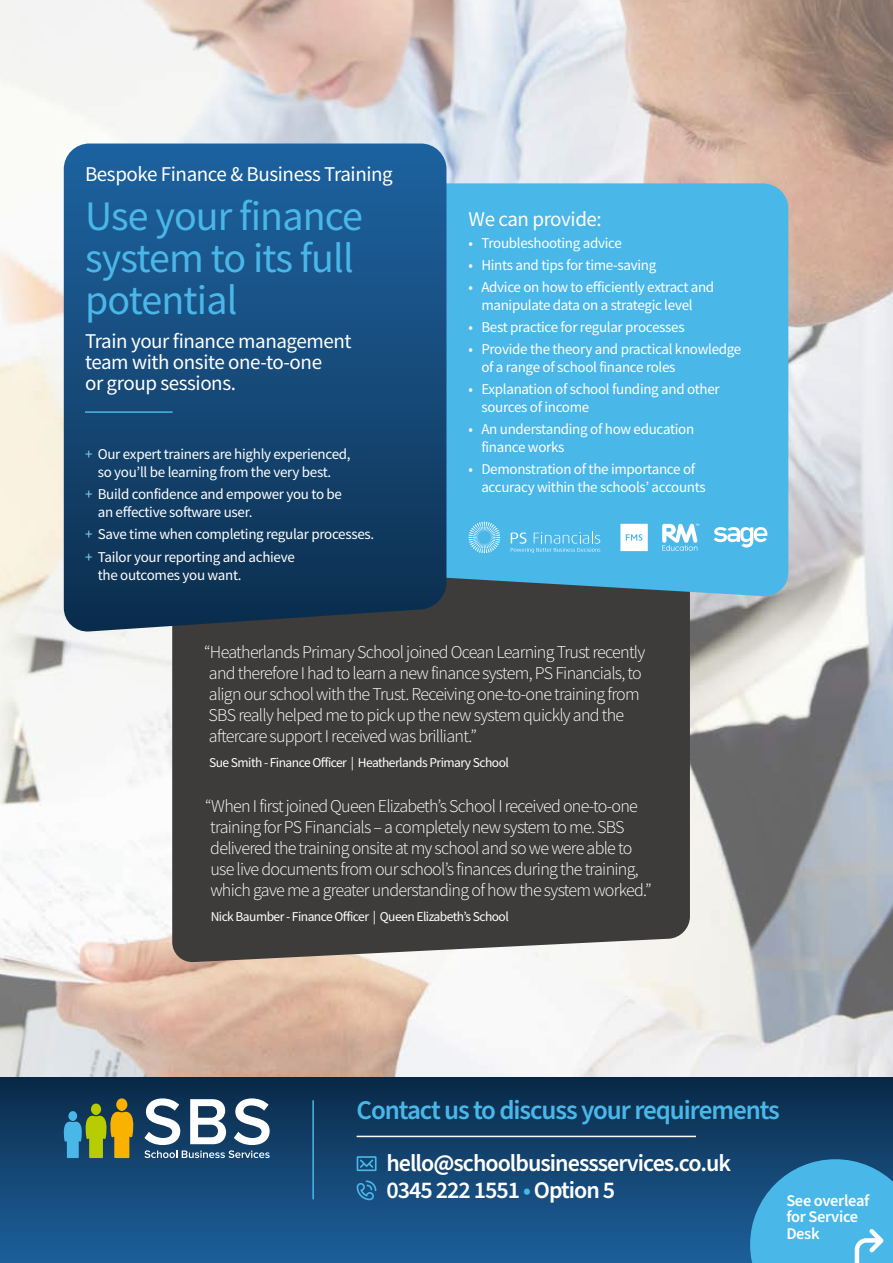
<style>
.page{position:relative;width:893px;height:1263px;background:#fff}
.page>*{position:absolute;margin:0;border:0;box-sizing:border-box;transform-origin:0 0}
.t1{font:42px/42px "Source Sans Pro";letter-spacing:-.02em;color:#4ab7e9}
.t2{font:600 27px "Source Sans Pro";letter-spacing:-.04em;color:#4ab7e9}
.t3{font:600 24px/27px "Source Sans Pro";letter-spacing:-.04em;color:#fff}
.t4{font:21px/21px "Source Sans Pro";letter-spacing:-.02em;color:#fff}
.t5{font:300 18px/21px "Source Sans Pro";letter-spacing:-.04em;color:#fff}
.t6{font:600 16.35px/16.6px "Source Sans Pro";letter-spacing:-.02em;color:#fff}
.t7{font:15px/18px "Source Sans Pro";letter-spacing:-.02em;color:#fff}
.t8{font:13.5px "Source Sans Pro";letter-spacing:-.04em;color:#fff}
.s1{color:#83d0f5}
.s2{color:#4ab7e9}
</style>
<div class="page">
<img style="left:0;top:0;width:893px;height:1077px">
<div style="left:0;top:1077px;width:893px;height:186px;background:linear-gradient(to bottom,#0b2b48,#1d609c)"></div>
<hr style="left:312px;top:1101px;width:2px;height:98px;background:#4ab7e9">
<svg style="left:64px;top:1098px;width:73px;height:60px;background:#687e4a"></svg>
<svg style="left:144px;top:1098px;width:126px;height:60px"></svg>
<svg style="left:357px;top:1156px;width:20px;height:15px"></svg>
<svg style="left:357px;top:1180px;width:19px;height:20px"></svg>
<hr style="left:357px;top:1136px;width:339px;height:1px;background:#fff">
<svg style="left:750px;top:1159px;width:143px;height:104px;background:#46a9d9"></svg>
<div style="left:172px;top:597px;width:518px;height:366px;background:#3d3c3b"></div>
<div style="left:446px;top:183px;width:342px;height:414px;background:#4ab7e9"></div>
<svg style="left:714px;top:527px;width:55px;height:21px"></svg>
<svg style="left:662px;top:524px;width:37px;height:27px"></svg>
<svg style="left:620px;top:524px;width:28px;height:27px"></svg>
<svg style="left:469px;top:522px;width:31px;height:31px"></svg>
<svg style="left:511px;top:531px;width:89px;height:22px;background:#63c1eb"></svg>
<svg style="left:64px;top:144px;width:382px;height:488px;background:#164977"></svg>
<hr style="left:85px;top:411px;width:88px;height:2px;background:#4ab7e9">
<h3 class="t4" style="left:85px;top:163px;width:309px">Bespoke Finance &amp; Business Training</h3>
<h1 class="t1" style="left:85px;top:195px;width:279px">Use your finance system to its full potential</h1>
<h3 class="t4" style="left:85px;top:330px;width:268px">Train your finance management team with onsite one-to-one<br>or group sessions.</h3>
<p class="t7" style="left:85px;top:445px;width:267px;text-align:center"><span class="s1">+</span> Our expert trainers are highly experienced, so you’ll be learning from the very best.</p>
<p class="t7" style="left:98px;top:485px;width:246px;text-indent:-13px"><span class="s1">+</span> Build confidence and empower you to be an effective software user.</p>
<p class="t7" style="left:85px;top:523px;width:291px;line-height:22.2px"><span class="s1">+</span> Save time when completing regular processes. <span class="s1">+</span> Tailor your reporting and achieve</p>
<p class="t7" style="left:98px;top:565px;width:145px">the outcomes you want.</p>
<h3 class="t4" style="left:469px;top:208px;width:135px">We can provide:</h3>
<p class="t7" style="left:469px;top:234px;width:155px">• Troubleshooting advice</p>
<p class="t7" style="left:469px;top:256px;width:189px">• Hints and tips for time-saving</p>
<p class="t7" style="left:469px;top:278px;width:247px;text-align:center">• Advice on how to efficiently extract and manipulate data on a strategic level</p>
<p class="t7" style="left:469px;top:318px;width:217px">• Best practice for regular processes</p>
<p class="t7" style="left:481px;top:340px;width:262px;text-indent:-13px">• Provide the theory and practical knowledge of a range of school finance roles</p>
<p class="t7" style="left:481px;top:380px;width:240px;text-indent:-13px">• Explanation of school funding and other sources of income</p>
<p class="t7" style="left:481px;top:420px;width:214px;text-indent:-13px">• An understanding of how education finance works</p>
<p class="t7" style="left:481px;top:460px;width:226px;text-indent:-13px">• Demonstration of the importance of accuracy within the schools’ accounts</p>
<p class="t5" style="left:204px;top:641px;width:443px">“Heatherlands Primary School joined Ocean Learning Trust recently and therefore I had to learn a new finance system, PS Financials, to align our school with the Trust. Receiving one-to-one training from SBS really helped me to pick up the new system quickly and the aftercare support I received was brilliant.”</p>
<p class="t8" style="left:209px;top:754px;width:301px">Sue Smith - Finance Officer | Heatherlands Primary School</p>
<p class="t5" style="left:205px;top:796px;width:448px">“When I first joined Queen Elizabeth’s School I received one-to-one training for PS Financials – a completely new system to me. SBS delivered the training onsite at my school and so we were able to use live documents from our school’s finances during the training, which gave me a greater understanding of how the system worked.”</p>
<p class="t8" style="left:211px;top:908px;width:300px">Nick Baumber - Finance Officer | Queen Elizabeth’s School</p>
<h2 class="t2" style="left:357px;top:1092px;width:425px">Contact us to discuss your requirements</h2>
<h3 class="t3" style="left:386px;top:1150px;width:346px">hello@schoolbusinessservices.co.uk<br>0345 222 1551 <span class="s2">•</span> Option 5</h3>
<p class="t6" style="left:786px;top:1192px;width:85px">See overleaf for Service<br>Desk</p>
</div>
